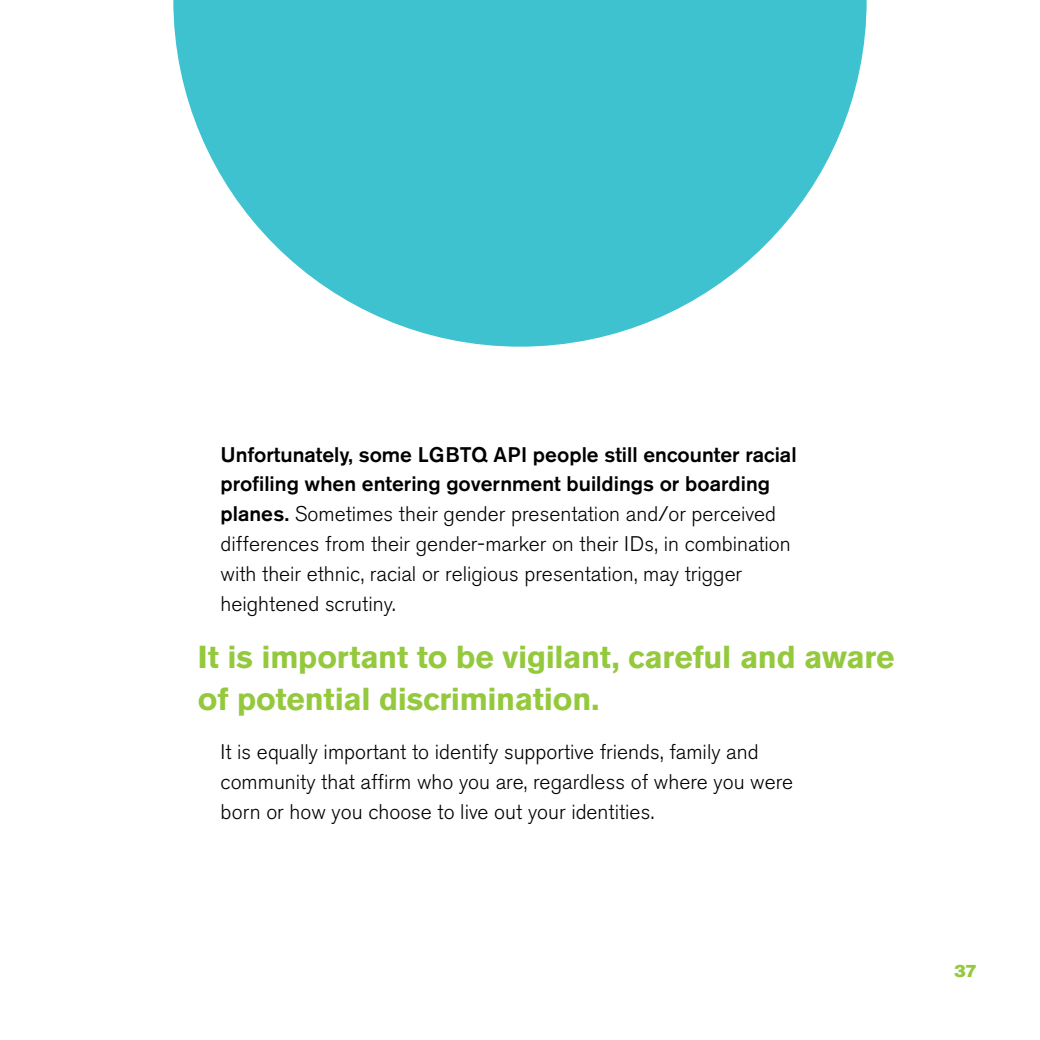
<style>
.page{position:relative;width:1040px;height:1040px;background:#fff}
.page>*{position:absolute;margin:0;border:0;box-sizing:border-box;transform-origin:0 0}
.t1{font:700 31.5px/42px "Akzidenz Grotesk BE";letter-spacing:-.005em;color:#95c93d}
.t2{font:300 21px/29.8px "Akzidenz Grotesk BE";color:#000}
.t3{font:17.5px "Akzidenz Grotesk BE Super";color:#95c93d}
.s1{font-weight:500}
</style>
<div class="page">
<svg style="left:173px;top:0;width:693px;height:346px;fill:#3ec2cf"></svg>
<p class="t2" style="left:220px;top:440px;width:577px"><span class="s1">Unfortunately, some LGBTQ API people still encounter racial profiling when entering government buildings or boarding planes.</span> Sometimes their gender presentation and/or perceived differences from their gender-marker on their IDs, in combination with their ethnic, racial or religious presentation, may trigger heightened scrutiny.</p>
<h1 class="t1" style="left:198px;top:636px;width:698px">It is important to be vigilant, careful and aware of potential discrimination.</h1>
<p class="t2" style="left:220px;top:737px;width:574px">It is equally important to identify supportive friends, family and community that affirm who you are, regardless of where you were born or how you choose to live out your identities.</p>
<p class="t3" style="left:954px;top:960px;width:24px">37</p>
</div>
